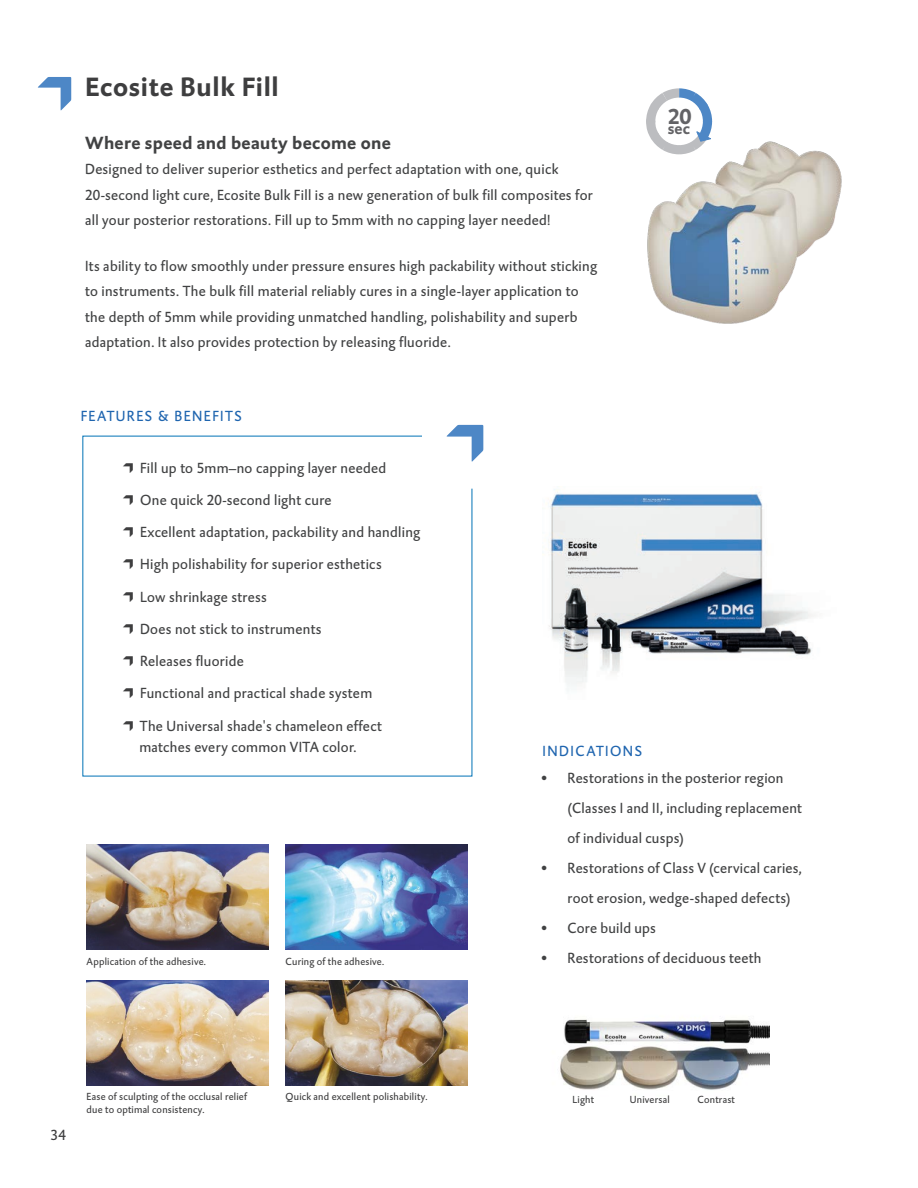
<style>
.page{position:relative;width:918px;height:1188px;background:#fff}
.page>*{position:absolute;margin:0;border:0;box-sizing:border-box;transform-origin:0 0}
.t1{font:700 27px "DTL Caspari";letter-spacing:.025em;color:#3e3e3f}
.t2{font:700 22.05px "DTL Caspari";color:#636366}
.t3{font:700 18px "DTL Caspari";letter-spacing:.02em;color:#414243}
.t4{font:700 15.9px "DTL Caspari";color:#636366}
.t5{font:15px/25.5px "DTL Caspari";letter-spacing:.02em;color:#414243}
.t6{font:15px "DTL Caspari";letter-spacing:.095em;color:#1f65af}
.t7{font:15px "DTL Caspari";color:#3e3e3f}
.t8{font:10.5px/12.6px "DTL Caspari";letter-spacing:.02em;color:#3e3e3f}
.s1{color:#3e3e3f}
</style>
<div class="page">
<svg style="left:38px;top:77px;width:33px;height:33px"></svg>
<svg style="left:82px;top:435px;width:391px;height:342px"></svg>
<img style="left:647px;top:141px;width:195px;height:183px">
<img style="left:87px;top:845px;width:181px;height:105px">
<img style="left:286px;top:845px;width:181px;height:105px">
<img style="left:87px;top:980px;width:181px;height:105px">
<img style="left:286px;top:980px;width:181px;height:105px">
<svg style="left:646px;top:88px;width:66px;height:66px"></svg>
<img style="left:560px;top:1019px;width:209px;height:71px">
<svg style="left:446px;top:425px;width:37px;height:37px"></svg>
<img style="left:549px;top:489px;width:266px;height:197px">
<div style="left:422px;top:413px;width:20px;height:46px;background:#fff"></div>
<p class="t1" style="left:85px;top:69px;width:195px">Ecosite Bulk Fill</p>
<p class="t3" style="left:85px;top:131px;width:307px">Where speed and beauty become one</p>
<p class="t5" style="left:85px;top:156px;width:509px">Designed to deliver superior esthetics and perfect adaptation with one, quick<br>20-second light cure, Ecosite Bulk Fill is a new generation of bulk fill composites for all your posterior restorations. Fill up to 5mm with no capping layer needed!</p>
<p class="t5" style="left:85px;top:253px;width:514px">Its ability to flow smoothly under pressure ensures high packability without sticking to instruments. The bulk fill material reliably cures in a single-layer application to the depth of 5mm while providing unmatched handling, polishability and superb adaptation. It also provides protection by releasing fluoride.</p>
<p class="t6" style="left:81px;top:407px;width:163px">FEATURES &amp; BENEFITS</p>
<p class="t5" style="left:123px;top:455px;width:265px"><span class="s1">•</span> Fill up to 5mm–no capping layer needed</p>
<p class="t5" style="left:123px;top:487px;width:210px"><span class="s1">•</span> One quick 20-second light cure</p>
<p class="t5" style="left:123px;top:519px;width:299px"><span class="s1">•</span> Excellent adaptation, packability and handling</p>
<p class="t5" style="left:123px;top:551px;width:260px"><span class="s1">•</span> High polishability for superior esthetics</p>
<p class="t5" style="left:123px;top:584px;width:145px"><span class="s1">•</span> Low shrinkage stress</p>
<p class="t5" style="left:123px;top:616px;width:200px"><span class="s1">•</span> Does not stick to instruments</p>
<p class="t5" style="left:123px;top:648px;width:122px"><span class="s1">•</span> Releases fluoride</p>
<p class="t5" style="left:123px;top:680px;width:251px"><span class="s1">•</span> Functional and practical shade system</p>
<p class="t5" style="left:123px;top:715px;width:261px;line-height:21px;text-align:center"><span class="s1">•</span> The Universal shade's chameleon effect matches every common VITA color.</p>
<p class="t6" style="left:543px;top:741px;width:101px">INDICATIONS</p>
<p class="t2" style="left:668px;top:102px;width:25px">20</p>
<p class="t4" style="left:668px;top:118px;width:24px">sec</p>
<p class="t8" style="left:87px;top:955px;width:121px">Application of the adhesive.</p>
<p class="t8" style="left:286px;top:955px;width:100px">Curing of the adhesive.</p>
<p class="t5" style="left:568px;top:762px;width:236px;line-height:30px;text-indent:-27px">• Restorations in the posterior region (Classes I and II, including replacement of individual cusps)</p>
<p class="t5" style="left:568px;top:852px;width:236px;line-height:30px;text-indent:-27px">• Restorations of Class V (cervical caries, root erosion, wedge-shaped defects)</p>
<p class="t5" style="left:541px;top:915px;width:117px">• Core build ups</p>
<p class="t5" style="left:541px;top:945px;width:222px">• Restorations of deciduous teeth</p>
<p class="t7" style="left:51px;top:1126px;width:17px">34</p>
<p class="t8" style="left:87px;top:1090px;width:162px">Ease of sculpting of the occlusal relief due to optimal consistency.</p>
<p class="t8" style="left:286px;top:1090px;width:143px">Quick and excellent polishability.</p>
<p class="t8" style="left:572px;top:1093px;width:23px">Light</p>
<p class="t8" style="left:630px;top:1093px;width:41px">Universal</p>
<p class="t8" style="left:698px;top:1093px;width:39px">Contrast</p>
</div>
